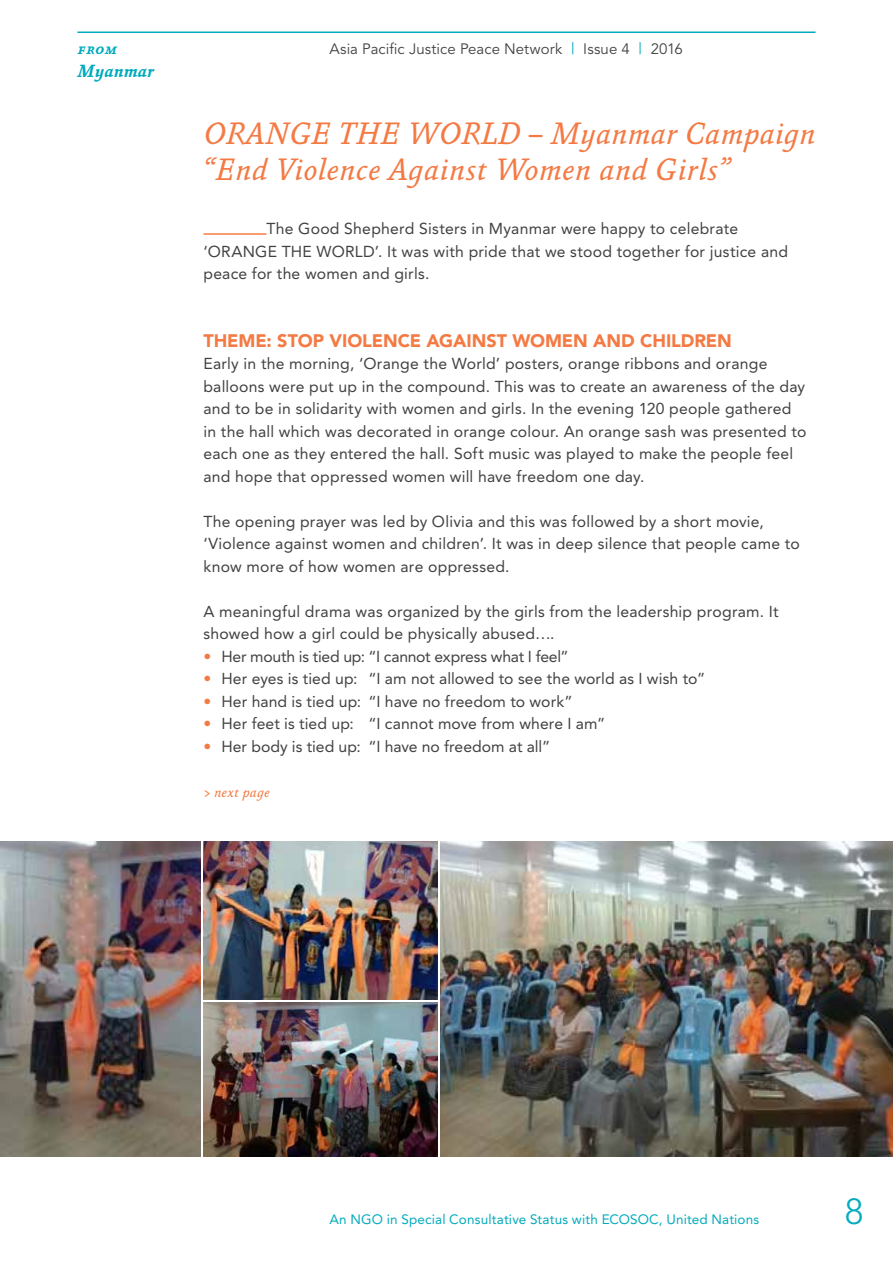
<style>
.page{position:relative;width:893px;height:1263px;background:#fff}
.page>*{position:absolute;margin:0;border:0;box-sizing:border-box;transform-origin:0 0}
.t1{font:300 36px "Avenir";color:#00abbd}
.t2{font:italic 31.5px/36px "Absara TF";letter-spacing:-.01em;color:#f47a44}
.t3{font:900 18px "Avenir";letter-spacing:-.005em;color:#f47a44}
.t4{font:italic 700 18px "Absara";color:#00abbd}
.t5{font:15.75px/22.5px "Avenir";letter-spacing:.015em;color:#414042}
.t6{font:15.75px "Avenir";letter-spacing:-.015em;color:#414042}
.t7{font:15px "Avenir";letter-spacing:.005em;color:#414042}
.t8{font:15px "Absara TF Bold Italic SC";color:#00abbd}
.t9{font:italic 14.25px "Absara";letter-spacing:.005em;color:#f47a44}
.t10{font:13.5px "Avenir";letter-spacing:.01em;color:#00abbd}
.s1{font-size:15.75px;color:#00abbd}
.s2{color:#f47a44}
</style>
<div class="page">
<hr style="left:77px;top:32px;width:738px;height:1px;background:#00abbd">
<img style="left:440px;top:842px;width:453px;height:315px">
<img style="left:0;top:842px;width:200px;height:315px">
<hr style="left:203px;top:233px;width:63px;height:2px;background:#f47a44">
<img style="left:203px;top:1002px;width:234px;height:155px">
<img style="left:203px;top:842px;width:234px;height:157px">
<p class="t8" style="left:77px;top:41px;width:42px">from</p>
<p class="t4" style="left:77px;top:60px;width:78px">Myanmar</p>
<p class="t7" style="left:329px;top:40px;width:355px">Asia Pacific Justice Peace Network <span class="s1">|</span> Issue 4 <span class="s1">|</span> 2016</p>
<h2 class="t2" style="left:203px;top:116px;width:614px">ORANGE THE WORLD – Myanmar Campaign “End Violence Against Women and Girls”</h2>
<p class="t5" style="left:203px;top:217px;width:586px;text-indent:63px">The Good Shepherd Sisters in Myanmar were happy to celebrate ‘ORANGE THE WORLD’. It was with pride that we stood together for justice and peace for the women and girls.</p>
<p class="t3" style="left:203px;top:329px;width:236px">THEME: STOP VIOLENCE AGAIN</p>
<p class="t3" style="left:486px;top:329px;width:74px">ST WOMEN</p>
<p class="t3" style="left:593px;top:329px;width:114px">AN D CHI LDREN</p>
<p class="t5" style="left:203px;top:352px;width:604px">Early in the morning, ‘Orange the World’ posters, orange ribbons and orange balloons were put up in the compound. This was to create an awareness of the day and to be in solidarity with women and girls. In the evening 120 people gathered in the hall which was decorated in orange colour. An orange sash was presented to each one as they entered the hall. Soft music was played to make the people feel and hope that oppressed women will have freedom one day.</p>
<p class="t5" style="left:203px;top:510px;width:598px">The opening prayer was led by Olivia and this was followed by a short movie, ‘Violence against women and children’. It was in deep silence that people came to know more of how women are oppressed.</p>
<p class="t5" style="left:203px;top:600px;width:577px">A meaningful drama was organized by the girls from the leadership program. It showed how a girl could be physically abused….</p>
<p class="t6" style="left:203px;top:647px;width:367px"><span class="s2">•</span> Her mouth is tied up: “I cannot express what I feel”</p>
<p class="t5" style="left:203px;top:667px;width:503px"><span class="s2">•</span> Her eyes is tied up: “I am not allowed to see the world as I wish to”</p>
<p class="t5" style="left:203px;top:690px;width:371px"><span class="s2">•</span> Her hand is tied up: “I have no freedom to work”</p>
<p class="t5" style="left:203px;top:712px;width:403px"><span class="s2">•</span> Her feet is tied up: “I cannot move from where I am”</p>
<p class="t5" style="left:203px;top:735px;width:348px"><span class="s2">•</span> Her body is tied up: “I have no freedom at all”</p>
<p class="t9" style="left:203px;top:783px;width:68px">&gt; next page</p>
<p class="t10" style="left:329px;top:1211px;width:431px">An NGO in Special Consultative Status with ECOSOC, United Nations</p>
<h1 class="t1" style="left:845px;top:1190px;width:20px">8</h1>
</div>
